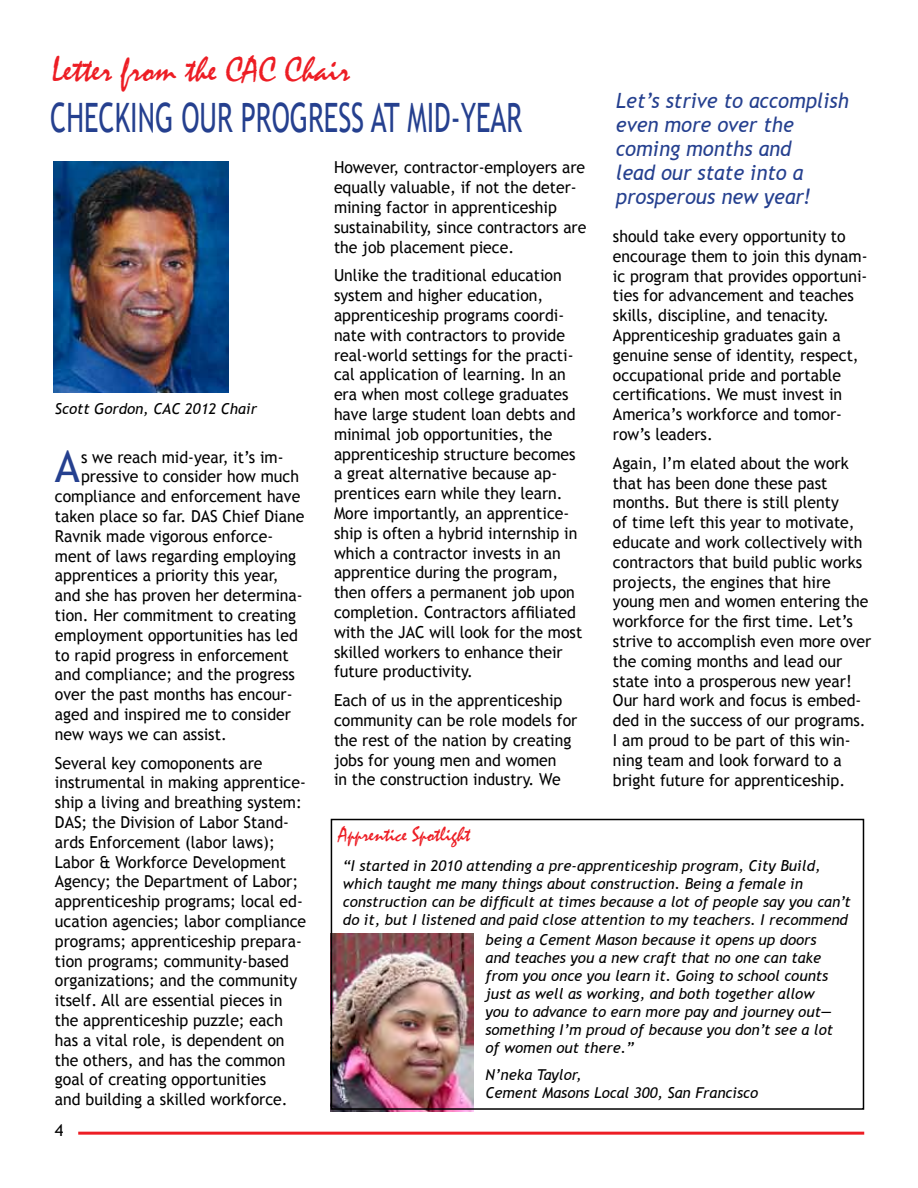
<style>
.page{position:relative;width:918px;height:1188px;background:#fff}
.page>*{position:absolute;margin:0;border:0;box-sizing:border-box;transform-origin:0 0}
.t1{font:44.1px "Trebuchet MS";color:#25408f;scale:.96 1}
.t2{font:40.5px "Trebuchet MS";color:#25408f;scale:.67 1}
.t3{font:36px "Mistral";color:#ed1d24}
.t4{font:italic 21px/24px "Trebuchet MS";color:#25408f;scale:.96 1}
.t5{font:21px "Mistral";color:#ed1d24}
.t6{font:16.5px/19.8px "Trebuchet MS";color:#000;scale:.96 1}
.t7{font:16.5px "Trebuchet MS";color:#000}
.t8{font:italic 15px/18px "Trebuchet MS";color:#000}
</style>
<div class="page">
<hr style="left:78px;top:1132px;width:786px;height:3px;background:#ed1d24">
<img style="left:53px;top:161px;width:176px;height:231px">
<img style="left:331px;top:934px;width:143px;height:177px">
<div style="left:331px;top:819px;width:533px;height:291px;border:2px solid #000"></div>
<h3 class="t3" style="left:52px;top:48px;width:300px">Letter from the CAC Chair</h3>
<p class="t4" style="left:616px;top:89px;width:244px">Let’s strive to accomplish even more over the coming months and<br>lead our state into a prosperous new year!</p>
<h2 class="t2" style="left:50px;top:93px;width:706px">Checking our prog ress at mid-year</h2>
<p class="t6" style="left:334px;top:158px;width:264px">However, contractor-employers are equally valuable, if not the deter&shy;mining factor in apprenticeship sustainability, since contractors are the job placement piece.</p>
<p class="t6" style="left:334px;top:266px;width:260px">Unlike the traditional education system and higher education, apprenticeship programs coordi&shy;nate with contractors to provide real-world settings for the practi&shy;cal application of learning. I n an era when most college graduates have large student loan debts and minimal job opportunities, the apprenticeship structure becomes a great alternative because ap&shy;prentices earn while they learn.<br>More importantly, an apprentice&shy;ship is often a hybrid internship in which a contractor invests in an apprentice during the program, then offers a permanent job upon completion. Contractors affiliated with the JAC will look for the most skilled workers to enhance their future productivity.</p>
<p class="t6" style="left:334px;top:691px;width:255px">Each of us in the apprenticeship community can be role models for the rest of the nation by creating jobs for young men and women<br>in the construction industry. We</p>
<p class="t6" style="left:613px;top:226px;width:267px">should take every opportunity to encourage them to join this dynam&shy;ic program that provides opportuni&shy;ties for advancement and teaches skills, discipline, and tenacity.<br>Apprenticeship graduates gain a genuine sense of identity, respect, occupational pride and portable certifications. We must invest in<br>America’s workforce and tomor&shy;row’s leaders.</p>
<p class="t6" style="left:613px;top:453px;width:271px">Again, I ’m elated about the work that has been done these past months. But there is still plenty<br>of time left this year to motivate, educate and work collectively with contractors that build public works projects, the engines that hire young men and women entering the workforce for the first time. Let’s strive to accomplish even more over the coming months and lead our state into a prosperous new year!<br>Our hard work and focus is embed&shy;ded in the success of our programs.<br>I am proud to be part of this win&shy;ning team and look forward to a bright future for apprenticeship.</p>
<p class="t8" style="left:55px;top:399px;width:203px">Scott Gordon, CAC 2012 Chair</p>
<h1 class="t1" style="left:55px;top:441px;width:27px">A</h1>
<p class="t6" style="left:81px;top:447px;width:212px">s we reach mid-year, it’s im-</p>
<p class="t6" style="left:81px;top:467px;width:229px">pressive to consider how much</p>
<p class="t6" style="left:55px;top:487px;width:257px">compliance and enforcement have</p>
<p class="t6" style="left:55px;top:507px;width:261px">taken place so far. DAS Chief Diane</p>
<p class="t6" style="left:55px;top:526px;width:229px">Ravnik made vigorous enforce-</p>
<p class="t6" style="left:55px;top:546px;width:253px">ment of laws regarding employing</p>
<p class="t6" style="left:55px;top:566px;width:234px">apprentices a priority this year,</p>
<p class="t6" style="left:55px;top:586px;width:259px">and she has proven her determina-</p>
<p class="t6" style="left:55px;top:606px;width:253px">tion. Her commitment to creating</p>
<p class="t6" style="left:55px;top:625px;width:254px">employment opportunities has led</p>
<p class="t6" style="left:55px;top:645px;width:245px">to rapid progress in enforcement</p>
<p class="t6" style="left:55px;top:665px;width:252px">and compliance; and the progress</p>
<p class="t6" style="left:55px;top:685px;width:249px">over the past months has encour-</p>
<p class="t6" style="left:55px;top:705px;width:247px">aged and inspired me to consider</p>
<p class="t6" style="left:55px;top:724px;width:181px">new ways we can assist.</p>
<p class="t6" style="left:55px;top:753px;width:263px">Several key comoponents are instrumental in making apprentice&shy;ship a living and breathing system:<br>DAS ; the Division of Labor Stand&shy;ards Enforcement (labor laws); Labor &amp; Workforce Development Agency; the Department of Labor; apprenticeship programs; local ed&shy;ucation agencies; labor compliance programs; apprenticeship prepara&shy;tion programs; community-based organizations; and the community itself. All are essential pieces in the apprenticeship puzzle; each has a vital role, is dependent on the others, and has the common goal of creating opportunities<br>and building a skilled workforce.</p>
<p class="t5" style="left:338px;top:822px;width:133px">Apprentice Spotlight</p>
<p class="t8" style="left:343px;top:857px;width:509px">“I started in 2010 attending a pre-apprenticeship program, City Build, which taught me many things about construction. Being a female in construction can be difficult at times because a lot of people say you can’t do it, but I listened and paid close attention to my teachers. I recommend</p>
<p class="t8" style="left:485px;top:930px;width:349px">being a Cement Mason because it opens up doors and teaches you a new craft that no one can take from you once you learn it. Going to school counts just as well as working, and both together allow you to advance to earn more pay and journey out— something I’m proud of because you don’t see a lot of women out there.”</p>
<p class="t8" style="left:485px;top:1065px;width:274px">N’neka Taylor,<br>Cement Masons Local 300, San Francisco</p>
<p class="t7" style="left:55px;top:1120px;width:10px">4</p>
</div>
